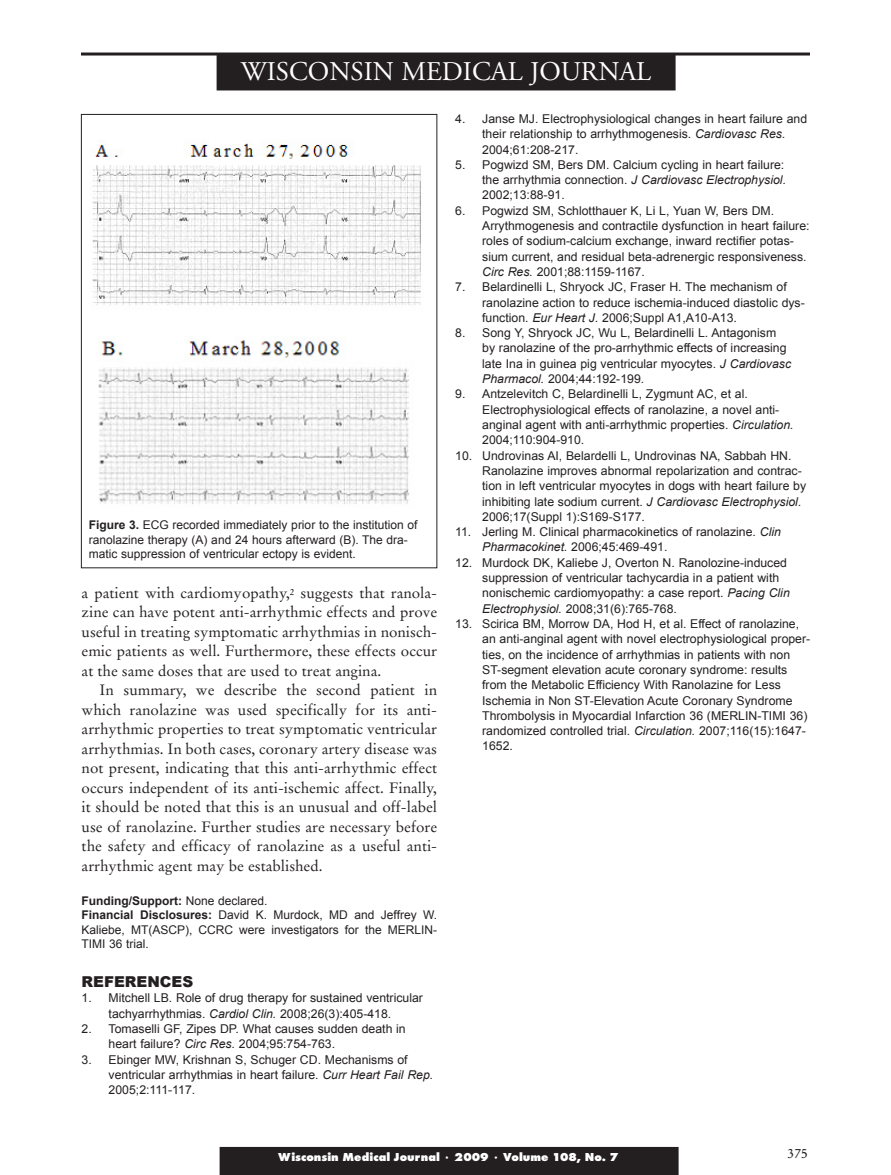
<style>
.page{position:relative;width:891px;height:1175px;background:#fff}
.page>*{position:absolute;margin:0;border:0;box-sizing:border-box;transform-origin:0 0}
.t1{font:27px "Adobe Garamond";color:#fff}
.TX{font:15px/19.5px "Stempel Garamond";color:#231f20;text-align:justify}
.t2{font:900 15px "Arial";color:#231f20}
.t3{font:13.5px "Stempel Garamond";color:#231f20}
.REF-SCI{font:12.15px/15.3px "Arial";color:#231f20}
.FGN{font:12px/14.4px "Arial";color:#231f20}
.AUBIO{font:12px/14.4px "Arial";color:#231f20;text-align:justify}
.t4{font:12px "Futura Extra Bold DTC";color:#fff}
.AUBIO-2{font:700 12px "Arial";color:#231f20}
.s1{font-weight:700}
.s2{font-weight:400}
.s3{font-style:italic}
</style>
<div class="page">
<div style="left:217px;top:55px;width:458px;height:35px;background:#231f20"></div>
<div style="left:220px;top:1146px;width:459px;height:28px;background:#231f20"></div>
<svg style="left:81px;top:52px;width:729px;height:4px;fill:#231f20"></svg>
<img style="left:92px;top:143px;width:329px;height:361px">
<h1 class="t1" style="left:241px;top:57px;width:412px">WISCONSIN MEDICAL JOURNAL</h1>
<p class="FGN" style="left:89px;top:518px;width:330px"><span class="s1">Figure 3.</span> ECG recorded immediately prior to the institution of ranolazine therapy (A) and 24 hours afterward (B). The dra&shy;matic suppression of ventricular ectopy is evident.</p>
<p class="TX" style="left:82px;top:583px;width:357px">a patient with cardiomyopathy,<sup>2</sup> suggests that ranola&shy;zine can have potent anti-arrhythmic effects and prove useful in treating symptomatic arrhythmias in nonisch&shy;emic patients as well. Furthermore, these effects occur at the same doses that are used to treat angina.</p>
<p class="TX" style="left:82px;top:680px;width:357px;text-indent:18px">In summary, we describe the second patient in which ranolazine was used specifically for its anti&shy;arrhythmic properties to treat symptomatic ventricular arrhythmias. In both cases, coronary artery disease was not present, indicating that this anti-arrhythmic effect occurs independent of its anti-ischemic affect. Finally, it should be noted that this is an unusual and off-label use of ranolazine. Further studies are necessary before the safety and efficacy of ranolazine as a useful anti&shy;arrhythmic agent may be established.</p>
<p class="AUBIO-2" style="left:82px;top:892px;width:188px">Funding/Support: <span class="s2">None declared.</span></p>
<p class="AUBIO" style="left:82px;top:908px;width:357px"><span class="s1">Financial Disclosures:</span> David K. Murdock, MD and Jeffrey W.<br>Kaliebe, MT(ASCP), CCRC were investigators for the MERLIN-TIMI 36 trial.</p>
<h1 class="t2" style="left:82px;top:970px;width:111px">REFERENCES</h1>
<p class="REF-SCI" style="left:82px;top:990px;width:343px;text-align:center">1. Mitchell LB. Role of drug therapy for sustained ventricular tachyarrhythmias. <span class="s3">Cardiol Clin.</span> 2008;26(3):405-418.</p>
<p class="REF-SCI" style="left:109px;top:1021px;width:299px;text-indent:-27px">2. Tomaselli GF, Zipes DP. What causes sudden death in heart failure? <span class="s3">Circ Res.</span> 2004;95:754-763.</p>
<p class="REF-SCI" style="left:109px;top:1051px;width:326px;text-indent:-27px">3. Ebinger MW, Krishnan S, Schuger CD. Mechanisms of ventricular arrhythmias in heart failure. <span class="s3">Curr Heart Fail Rep.<br></span>2005;2:111-117.</p>
<p class="REF-SCI" style="left:482px;top:111px;width:327px;text-indent:-27px">4. Janse MJ. Electrophysiological changes in heart failure and their relationship to arrhythmogenesis. <span class="s3">Cardiovasc Res.<br></span>2004;61:208-217.</p>
<p class="REF-SCI" style="left:482px;top:157px;width:305px;text-indent:-27px">5. Pogwizd SM, Bers DM. Calcium cycling in heart failure: the arrhythmia connection. <span class="s3">J Cardiovasc Electrophysiol.<br></span>2002;13:88-91.</p>
<p class="REF-SCI" style="left:482px;top:203px;width:329px;text-indent:-27px">6. Pogwizd SM, Schlotthauer K, Li L, Yuan W, Bers DM.<br>Arrythmogenesis and contractile dysfunction in heart failure: roles of sodium-calcium exchange, inward rectifier potas&shy;sium current, and residual beta-adrenergic responsiveness.<br><span class="s3">Circ Res.</span> 2001;88:1159-1167.</p>
<p class="REF-SCI" style="left:482px;top:279px;width:324px;text-indent:-27px">7. Belardinelli L, Shryock JC, Fraser H. The mechanism of ranolazine action to reduce ischemia-induced diastolic dys&shy;function. <span class="s3">Eur Heart J.</span> 2006;Suppl A1,A10-A13.</p>
<p class="REF-SCI" style="left:482px;top:325px;width:310px;text-indent:-27px">8. Song Y, Shryock JC, Wu L, Belardinelli L. Antagonism by ranolazine of the pro-arrhythmic effects of increasing late Ina in guinea pig ventricular myocytes. <span class="s3">J Cardiovasc Pharmacol.</span> 2004;44:192-199.</p>
<p class="REF-SCI" style="left:482px;top:386px;width:313px;text-indent:-27px">9. Antzelevitch C, Belardinelli L, Zygmunt AC, et al.<br>Electrophysiological effects of ranolazine, a novel anti&shy;anginal agent with anti-arrhythmic properties. <span class="s3">Circulation.<br></span>2004;110:904-910.</p>
<p class="REF-SCI" style="left:482px;top:448px;width:325px;text-indent:-27px">10. Undrovinas AI, Belardelli L, Undrovinas NA, Sabbah HN.<br>Ranolazine improves abnormal repolarization and contrac&shy;tion in left ventricular myocytes in dogs with heart failure by inhibiting late sodium current. <span class="s3">J Cardiovasc Electrophysiol.<br></span>2006;17(Suppl 1):S169-S177.</p>
<p class="REF-SCI" style="left:482px;top:524px;width:300px;text-indent:-27px">11. Jerling M. Clinical pharmacokinetics of ranolazine. <span class="s3">Clin<br>Pharmacokinet.</span> 2006;45:469-491.</p>
<p class="REF-SCI" style="left:482px;top:555px;width:309px;text-indent:-27px">12. Murdock DK, Kaliebe J, Overton N. Ranolozine-induced suppression of ventricular tachycardia in a patient with nonischemic cardiomyopathy: a case report. <span class="s3">Pacing Clin Electrophysiol.</span> 2008;31(6):765-768.</p>
<p class="REF-SCI" style="left:482px;top:616px;width:330px;text-indent:-27px">13. Scirica BM, Morrow DA, Hod H, et al. Effect of ranolazine, an anti-anginal agent with novel electrophysiological proper&shy;ties, on the incidence of arrhythmias in patients with non ST-segment elevation acute coronary syndrome: results from the Metabolic Efficiency With Ranolazine for Less Ischemia in Non ST-Elevation Acute Coronary Syndrome Thrombolysis in Myocardial Infarction 36 (MERLIN-TIMI 36) randomized controlled trial. <span class="s3">Circulation.</span> 2007;116(15):1647- 1652.</p>
<p class="t4" style="left:278px;top:1150px;width:342px">Wisconsin Medical Journal • 2009 • Volume 108, No. 7</p>
<p class="t3" style="left:788px;top:1145px;width:22px">375</p>
</div>
